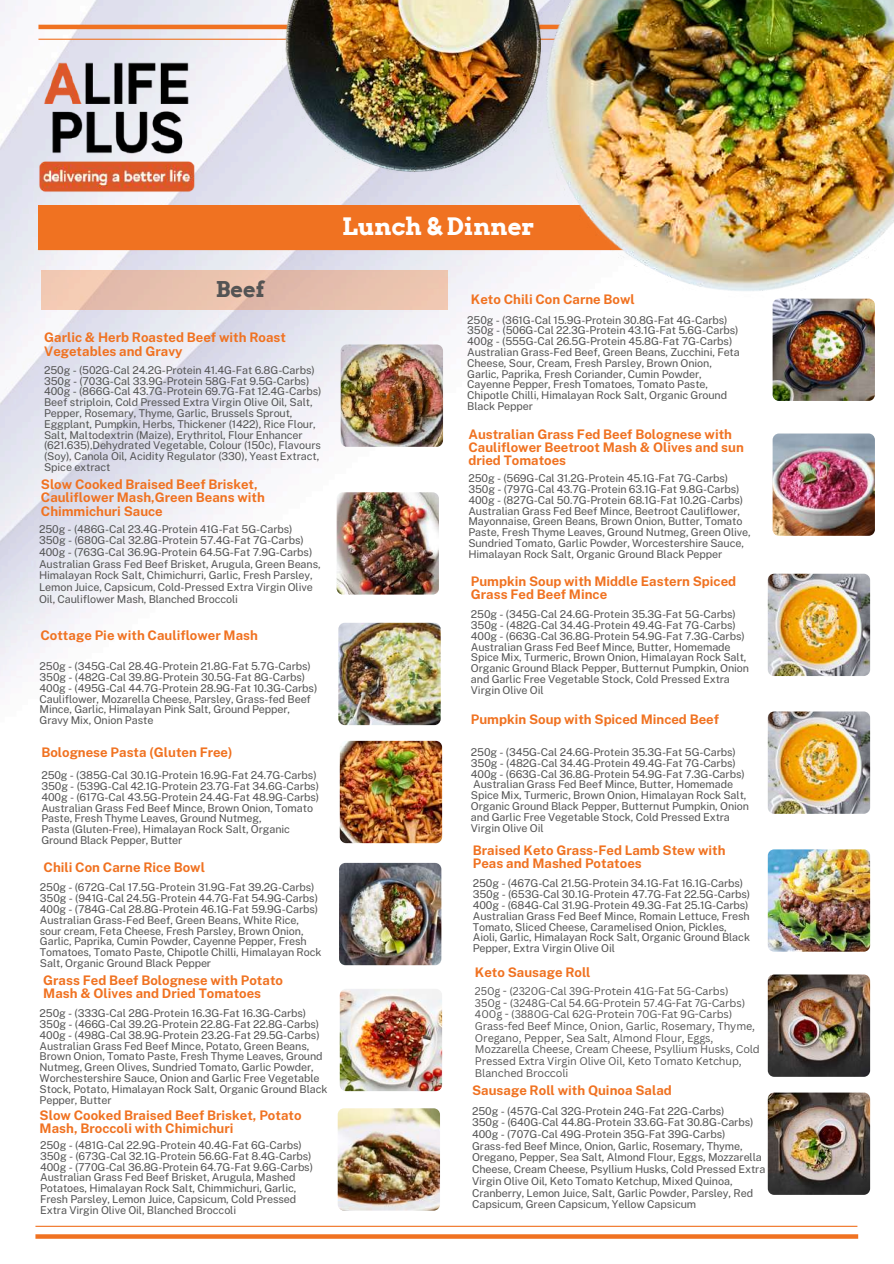
<style>
.page{position:relative;width:894px;height:1264px;background:#fff}
.page>*{position:absolute;margin:0;border:0;box-sizing:border-box;transform-origin:0 0}
.t1{font:700 24px "Arvo";color:#fff}
.t2{font:700 21.75px "Arvo";color:#545454}
.t3{font:700 13.2px/13.2px "Public Sans";color:#f07221}
.t4{font:10.8px/10.8px "Public Sans";letter-spacing:-.01em;color:#545454}
.t5{font:10.8px/11.7px "Canva Sans";letter-spacing:-.01em;color:#545454}
</style>
<div class="page">
<img style="left:0;top:49px;width:875px;height:1190px">
<div style="left:38px;top:205px;width:818px;height:44px;background:#f07221"></div>
<hr style="left:35px;top:1225px;width:822px;height:1px;background:#f07221">
<svg style="left:35px;top:1234px;width:822px;height:4px;background:#f17b2f"></svg>
<hr style="left:38px;top:249px;width:818px;height:1px;background:#f07221">
<img style="left:38px;top:49px;width:157px;height:156px">
<img style="left:0;top:0;width:268px;height:49px">
<div style="left:41px;top:270px;width:407px;height:40px;background:#e9c1ae"></div>
<img style="left:767px;top:711px;width:102px;height:102px;border-radius:6px">
<img style="left:767px;top:849px;width:102px;height:102px;border-radius:6px">
<img style="left:340px;top:344px;width:103px;height:103px;border-radius:6px">
<img style="left:338px;top:623px;width:102px;height:102px;border-radius:6px">
<img style="left:772px;top:299px;width:102px;height:102px;border-radius:6px">
<img style="left:772px;top:433px;width:102px;height:103px;border-radius:6px">
<img style="left:767px;top:573px;width:102px;height:103px;border-radius:6px">
<img style="left:524px;top:0;width:369px;height:316px">
<img style="left:268px;top:0;width:293px;height:191px">
<img style="left:339px;top:862px;width:102px;height:103px;border-radius:6px">
<img style="left:340px;top:988px;width:102px;height:103px;border-radius:6px">
<img style="left:340px;top:740px;width:102px;height:103px;border-radius:6px">
<img style="left:336px;top:492px;width:103px;height:102px;border-radius:6px">
<img style="left:337px;top:1108px;width:103px;height:102px;border-radius:6px">
<img style="left:767px;top:974px;width:102px;height:102px;border-radius:6px">
<img style="left:767px;top:1092px;width:102px;height:102px;border-radius:6px">
<h1 class="t1" style="left:342px;top:211px;width:194px">Lunch &amp; Dinner</h1>
<h2 class="t2" style="left:216px;top:276px;width:50px">Beef</h2>
<p class="t3" style="left:44px;top:331px;width:243px">Garlic &amp; Herb Roasted Beef with Roast<br>Vegetables and Gravy</p>
<p class="t4" style="left:44px;top:364px;width:279px">250g - (502G-Cal 24.2G-Protein 41.4G-Fat 6.8G-Carbs)<br>350g - (703G-Cal 33.9G-Protein 58G-Fat 9.5G-Carbs)<br>400g - (866G-Cal 43.7G-Protein 69.7G-Fat 12.4G-Carbs)<br>Beef striploin, Cold Pressed Extra Virgin Olive Oil, Salt, Pepper, Rosemary, Thyme, Garlic, Brussels Sprout, Eggplant, Pumpkin, Herbs, Thickener (1422), Rice Flour, Salt, Maltodextrin (Maize), Erythritol, Flour Enhancer (621.635),Dehydrated Vegetable, Colour (150c), Flavours (Soy), Canola Oil, Acidity Regulator (330), Yeast Extract, Spice extract</p>
<p class="t3" style="left:41px;top:478px;width:225px">Slow Cooked Braised Beef Brisket,<br>Cauliflower Mash,Green Beans with<br>Chimmichuri Sauce</p>
<p class="t4" style="left:39px;top:523px;width:283px;line-height:11.7px">250g - (486G-Cal 23.4G-Protein 41G-Fat 5G-Carbs)<br>350g - (680G-Cal 32.8G-Protein 57.4G-Fat 7G-Carbs)<br>400g - (763G-Cal 36.9G-Protein 64.5G-Fat 7.9G-Carbs)<br>Australian Grass Fed Beef Brisket, Arugula, Green Beans, Himalayan Rock Salt, Chimichurri, Garlic, Fresh Parsley, Lemon Juice, Capsicum, Cold-Pressed Extra Virgin Olive Oil, Cauliflower Mash, Blanched Broccoli</p>
<p class="t3" style="left:40px;top:628px;width:219px">Cottage Pie with Cauliflower Mash</p>
<p class="t4" style="left:40px;top:661px;width:279px">250g - (345G-Cal 28.4G-Protein 21.8G-Fat 5.7G-Carbs)<br>350g - (482G-Cal 39.8G-Protein 30.5G-Fat 8G-Carbs)<br>400g - (495G-Cal 44.7G-Protein 28.9G-Fat 10.3G-Carbs)<br>Cauliflower, Mozarella Cheese, Parsley, Grass-fed Beef Mince, Garlic, Himalayan Pink Salt, Ground Pepper, Gravy Mix, Onion Paste</p>
<p class="t3" style="left:41px;top:745px;width:193px">Bolognese Pasta (Gluten Free)</p>
<p class="t4" style="left:41px;top:770px;width:279px">250g - (385G-Cal 30.1G-Protein 16.9G-Fat 24.7G-Carbs)<br>350g - (539G-Cal 42.1G-Protein 23.7G-Fat 34.6G-Carbs)<br>400g - (617G-Cal 43.5G-Protein 24.4G-Fat 48.9G-Carbs)<br>Australian Grass Fed Beef Mince, Brown Onion, Tomato Paste, Fresh Thyme Leaves, Ground Nutmeg,<br>Pasta (Gluten-Free), Himalayan Rock Salt, Organic Ground Black Pepper, Butter</p>
<p class="t3" style="left:44px;top:860px;width:163px">Chili Con Carne Rice Bowl</p>
<p class="t4" style="left:40px;top:882px;width:283px">250g - (672G-Cal 17.5G-Protein 31.9G-Fat 39.2G-Carbs)<br>350g - (941G-Cal 24.5G-Protein 44.7G-Fat 54.9G-Carbs)<br>400g - (784G-Cal 28.8G-Protein 46.1G-Fat 59.9G-Carbs)<br>Australian Grass-Fed Beef, Green Beans, White Rice, sour cream, Feta Cheese, Fresh Parsley, Brown Onion, Garlic, Paprika, Cumin Powder, Cayenne Pepper, Fresh Tomatoes, Tomato Paste, Chipotle Chilli, Himalayan Rock Salt, Organic Ground Black Pepper</p>
<p class="t3" style="left:43px;top:973px;width:241px">Grass Fed Beef Bolognese with Potato<br>Mash &amp; Olives and Dried Tomatoes</p>
<p class="t4" style="left:40px;top:1007px;width:289px">250g - (333G-Cal 28G-Protein 16.3G-Fat 16.3G-Carbs)<br>350g - (466G-Cal 39.2G-Protein 22.8G-Fat 22.8G-Carbs)<br>400g - (498G-Cal 38.9G-Protein 23.2G-Fat 29.5G-Carbs)<br>Australian Grass Fed Beef Mince, Potato, Green Beans, Brown Onion, Tomato Paste, Fresh Thyme Leaves, Ground Nutmeg, Green Olives, Sundried Tomato, Garlic Powder, Worchestershire Sauce, Onion and Garlic Free Vegetable Stock, Potato, Himalayan Rock Salt, Organic Ground Black Pepper, Butter</p>
<p class="t3" style="left:40px;top:1108px;width:263px">Slow Cooked Braised Beef Brisket, Potato<br>Mash, Broccoli with Chimichuri</p>
<p class="t4" style="left:40px;top:1139px;width:274px">250g - (481G-Cal 22.9G-Protein 40.4G-Fat 6G-Carbs)<br>350g - (673G-Cal 32.1G-Protein 56.6G-Fat 8.4G-Carbs)<br>400g - (770G-Cal 36.8G-Protein 64.7G-Fat 9.6G-Carbs)<br>Australian Grass Fed Beef Brisket, Arugula, Mashed Potatoes, Himalayan Rock Salt, Chimmichuri, Garlic, Fresh Parsley, Lemon Juice, Capsicum, Cold Pressed Extra Virgin Olive Oil, Blanched Broccoli</p>
<p class="t3" style="left:471px;top:292px;width:165px">Keto Chili Con Carne Bowl</p>
<p class="t4" style="left:467px;top:314px;width:274px">250g - (361G-Cal 15.9G-Protein 30.8G-Fat 4G-Carbs)<br>350g - (506G-Cal 22.3G-Protein 43.1G-Fat 5.6G-Carbs)<br>400g - (555G-Cal 26.5G-Protein 45.8G-Fat 7G-Carbs)<br>Australian Grass-Fed Beef, Green Beans, Zucchini, Feta Cheese, Sour, Cream, Fresh Parsley, Brown Onion, Garlic, Paprika, Fresh Coriander, Cumin Powder, Cayenne Pepper, Fresh Tomatoes, Tomato Paste, Chipotle Chilli, Himalayan Rock Salt, Organic Ground Black Pepper</p>
<p class="t3" style="left:468px;top:427px;width:277px">Australian Grass Fed Beef Bolognese with<br>Cauliflower Beetroot Mash &amp; Olives and sun dried Tomatoes</p>
<p class="t4" style="left:468px;top:473px;width:284px">250g - (569G-Cal 31.2G-Protein 45.1G-Fat 7G-Carbs)<br>350g - (797G-Cal 43.7G-Protein 63.1G-Fat 9.8G-Carbs)<br>400g - (827G-Cal 50.7G-Protein 68.1G-Fat 10.2G-Carbs)<br>Australian Grass Fed Beef Mince, Beetroot Cauliflower, Mayonnaise, Green Beans, Brown Onion, Butter, Tomato Paste, Fresh Thyme Leaves, Ground Nutmeg, Green Olive, Sundried Tomato, Garlic Powder, Worcestershire Sauce, Himalayan Rock Salt, Organic Ground Black Pepper</p>
<p class="t3" style="left:471px;top:574px;width:267px">Pumpkin Soup with Middle Eastern Spiced<br>Grass Fed Beef Mince</p>
<p class="t4" style="left:471px;top:609px;width:279px">250g - (345G-Cal 24.6G-Protein 35.3G-Fat 5G-Carbs)<br>350g - (482G-Cal 34.4G-Protein 49.4G-Fat 7G-Carbs)<br>400g - (663G-Cal 36.8G-Protein 54.9G-Fat 7.3G-Carbs)<br>Australian Grass Fed Beef Mince, Butter, Homemade Spice Mix, Turmeric, Brown Onion, Himalayan Rock Salt, Organic Ground Black Pepper, Butternut Pumpkin, Onion and Garlic Free Vegetable Stock, Cold Pressed Extra Virgin Olive Oil</p>
<p class="t3" style="left:471px;top:712px;width:249px">Pumpkin Soup with Spiced Minced Beef</p>
<p class="t4" style="left:471px;top:746px;width:279px">250g - (345G-Cal 24.6G-Protein 35.3G-Fat 5G-Carbs)<br>350g - (482G-Cal 34.4G-Protein 49.4G-Fat 7G-Carbs)<br>400g - (663G-Cal 36.8G-Protein 54.9G-Fat 7.3G-Carbs)<br>Australian Grass Fed Beef Mince, Butter, Homemade Spice Mix, Turmeric, Brown Onion, Himalayan Rock Salt, Organic Ground Black Pepper, Butternut Pumpkin, Onion and Garlic Free Vegetable Stock, Cold Pressed Extra Virgin Olive Oil</p>
<p class="t3" style="left:472px;top:843px;width:254px">Braised Keto Grass-Fed Lamb Stew with<br>Peas and Mashed Potatoes</p>
<p class="t4" style="left:472px;top:878px;width:279px">250g - (467G-Cal 21.5G-Protein 34.1G-Fat 16.1G-Carbs)<br>350g - (653G-Cal 30.1G-Protein 47.7G-Fat 22.5G-Carbs)<br>400g - (684G-Cal 31.9G-Protein 49.3G-Fat 25.1G-Carbs)<br>Australian Grass Fed Beef Mince, Romain Lettuce, Fresh Tomato, Sliced Cheese, Caramelised Onion, Pickles, Aioli, Garlic, Himalayan Rock Salt, Organic Ground Black Pepper, Extra Virgin Olive Oil</p>
<p class="t3" style="left:475px;top:965px;width:117px">Keto Sausage Roll</p>
<p class="t5" style="left:475px;top:984px;width:286px">250g - (2320G-Cal 39G-Protein 41G-Fat 5G-Carbs)<br>350g - (3248G-Cal 54.6G-Protein 57.4G-Fat 7G-Carbs)<br>400g - (3880G-Cal 62G-Protein 70G-Fat 9G-Carbs)<br>Grass-fed Beef Mince, Onion, Garlic, Rosemary, Thyme, Oregano, Pepper, Sea Salt, Almond Flour, Eggs, Mozzarella Cheese, Cream Cheese, Psyllium Husks, Cold Pressed Extra Virgin Olive Oil, Keto Tomato Ketchup, Blanched Broccoli</p>
<p class="t3" style="left:472px;top:1083px;width:201px">Sausage Roll with Quinoa Salad</p>
<p class="t4" style="left:472px;top:1104px;width:295px;line-height:11.7px">250g - (457G-Cal 32G-Protein 24G-Fat 22G-Carbs)<br>350g - (640G-Cal 44.8G-Protein 33.6G-Fat 30.8G-Carbs)<br>400g - (707G-Cal 49G-Protein 35G-Fat 39G-Carbs)<br>Grass-fed Beef Mince, Onion, Garlic, Rosemary, Thyme, Oregano, Pepper, Sea Salt, Almond Flour, Eggs, Mozzarella Cheese, Cream Cheese, Psyllium Husks, Cold Pressed Extra Virgin Olive Oil, Keto Tomato Ketchup, Mixed Quinoa, Cranberry, Lemon Juice, Salt, Garlic Powder, Parsley, Red Capsicum, Green Capsicum, Yellow Capsicum</p>
</div>
